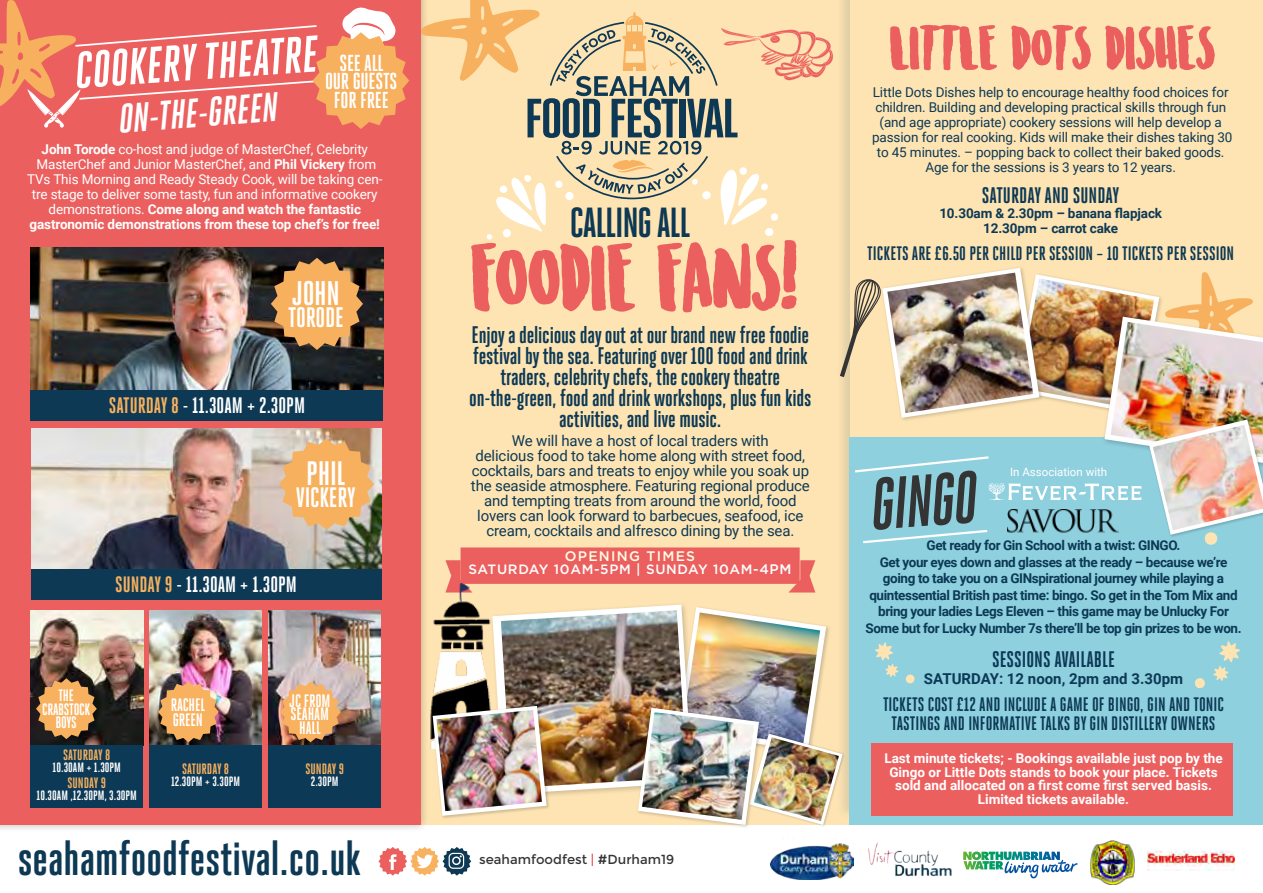
<style>
.page{position:relative;width:1263px;height:893px;background:#fff}
.page>*{position:absolute;margin:0;border:0;box-sizing:border-box;transform-origin:0 0}
.t1{font:87px "Sunrise International Demo";color:#eb605f}
.t2{font:italic 700 73.05px "Heroic Condensed";color:#343434;scale:.94 1}
.t3{font:57px "Sunrise International Demo";color:#eb605f}
.t4{font:700 51.3px "Heroic Condensed";color:#fff}
.t5{font:700 48.9px "Heroic Condensed";color:#0d3955}
.t6{font:700 42px "Heroic Condensed";letter-spacing:-.03em;color:#0d3955}
.t7{font:italic 700 40.95px "Heroic Condensed";color:#fff}
.t8{font:700 34.05px "Heroic Condensed";color:#fff}
.t9{font:700 33.9px "Heroic Condensed";color:#fff}
.t10{font:700 28.2px "Heroic Condensed";letter-spacing:-.01em;color:#fff}
.t11{font:700 28.05px "Heroic Condensed";letter-spacing:-.01em;color:#fff}
.t12{font:700 24px/21px "Heroic Condensed";letter-spacing:-.01em;color:#0d3955;text-align:center}
.t13{font:700 23.1px/18.9px "Heroic Condensed";letter-spacing:-.01em;color:#fff;text-align:center}
.t14{font:700 22.5px "Heroic Condensed";color:#0d3955}
.t15{font:700 22.5px "Heroic Condensed";color:#0c3955}
.t16{font:700 22.35px "Heroic Condensed";color:#fff}
.t17{font:700 22.2px "Heroic Condensed";color:#fff}
.t18{font:700 19.5px/19.5px "Heroic Condensed";color:#0c3955;text-align:center}
.t19{font:700 19.5px "Heroic Condensed";color:#0d3955}
.t20{font:700 18px/13.5px "Heroic Condensed";letter-spacing:-.01em;color:#fff}
.t21{font:700 16.5px/13.5px "Heroic Condensed";letter-spacing:-.02em;color:#fff;text-align:center}
.t22{font:15px/15px "Roboto";letter-spacing:-.01em;color:#0d3955;text-align:center}
.t23{font:700 15px "Heroic Condensed";color:#f7b05e}
.t24{font:700 15px "Roboto";color:#0c3955}
.t25{font:500 13.8px "Gotham";letter-spacing:.09em;color:#fffde4}
.t26{font:13.5px/15px "Roboto";letter-spacing:-.01em;color:#0d3955;text-align:center}
.t27{font:700 13.5px/16.5px "Roboto";letter-spacing:-.03em;color:#0c3955;text-align:center}
.t28{font:13.5px/15px "Roboto";letter-spacing:-.01em;color:#fff;text-align:center}
.t29{font:700 13.5px/13.5px "Roboto";color:#fff;text-align:center}
.t30{font:700 13.5px "Heroic Condensed";color:#fff}
.t31{font:700 13.5px/15px "Roboto";letter-spacing:-.01em;color:#0d3955;text-align:center}
.t32{font:500 13.5px "Gotham";letter-spacing:.05em;color:#fff}
.t33{font:13.2px "Montserrat";color:#343434}
.t34{font:11.55px "Roboto";color:#fff}
.s1{font-weight:700}
.s2{color:#f7b05e}
.s3{font-size:13.8px}
.s4{color:#e84138}
</style>
<div class="page">
<div style="left:0;top:0;width:1263px;height:825px;background:#fee4b3"></div>
<div style="left:0;top:0;width:429px;height:833px;background:#000;opacity:.26"></div>
<div style="left:0;top:0;width:421px;height:825px;background:#eb605f"></div>
<svg style="left:445px;top:547px;width:370px;height:45px"></svg>
<div style="left:478px;top:552px;width:293px;height:25px;background:#eb605f"></div>
<div style="left:835px;top:0;width:428px;height:820px;background:#0d3955;opacity:.13"></div>
<div style="left:850px;top:0;width:413px;height:825px;background:#fee4b3"></div>
<div style="left:849px;top:437px;width:414px;height:388px;background:#8fd0df"></div>
<svg style="left:1213px;top:641px;width:27px;height:40px"></svg>
<svg style="left:1194px;top:678px;width:11px;height:11px"></svg>
<svg style="left:875px;top:642px;width:24px;height:35px"></svg>
<svg style="left:905px;top:674px;width:10px;height:10px"></svg>
<div style="left:748px;top:733px;width:97px;height:95px;background:#000;opacity:.19"></div>
<div style="left:636px;top:706px;width:127px;height:123px;background:#000;opacity:.19"></div>
<img style="left:427px;top:583px;width:68px;height:165px">
<img style="left:433px;top:605px;width:410px;height:220px">
<img style="left:436px;top:710px;width:106px;height:101px">
<svg style="left:421px;top:0;width:412px;height:240px"></svg>
<img style="left:31px;top:610px;width:112px;height:135px">
<img style="left:150px;top:610px;width:112px;height:137px">
<div style="left:149px;top:746px;width:112px;height:62px;background:#0c3955"></div>
<img style="left:269px;top:610px;width:112px;height:136px">
<div style="left:269px;top:746px;width:112px;height:62px;background:#0c3955"></div>
<div style="left:31px;top:745px;width:112px;height:63px;background:#0c3955"></div>
<img style="left:31px;top:247px;width:352px;height:143px">
<div style="left:30px;top:390px;width:353px;height:31px;background:#0d3955"></div>
<svg style="left:271px;top:258px;width:92px;height:92px;background:#b7854c"></svg>
<img style="left:31px;top:428px;width:350px;height:141px">
<div style="left:31px;top:569px;width:350px;height:31px;background:#0d3955"></div>
<svg style="left:279px;top:438px;width:95px;height:92px;background:#e5b074"></svg>
<svg style="left:0;top:0;width:409px;height:129px"></svg>
<svg style="left:36px;top:678px;width:61px;height:61px;background:#b5834a"></svg>
<img style="left:158px;top:681px;width:61px;height:61px">
<svg style="left:280px;top:681px;width:61px;height:61px;background:#dea469"></svg>
<svg style="left:378px;top:847px;width:93px;height:29px"></svg>
<img style="left:771px;top:843px;width:83px;height:36px">
<img style="left:868px;top:842px;width:84px;height:35px">
<svg style="left:963px;top:851px;width:115px;height:27px"></svg>
<img style="left:1090px;top:841px;width:45px;height:43px">
<img style="left:1148px;top:850px;width:86px;height:21px">
<img style="left:840px;top:268px;width:423px;height:278px">
<img style="left:1153px;top:425px;width:110px;height:105px">
<div style="left:872px;top:743px;width:361px;height:72px;background:#eb605f"></div>
<h3 class="t4" style="left:71px;top:42px;width:245px;rotate:-4deg">COOKERY THEATRE</h3>
<h3 class="t7" style="left:115px;top:97px;width:161px;rotate:-5deg">ON-THE-GREEN</h3>
<h3 class="t13" style="left:325px;top:53px;width:74px">SEE ALL<br>OUR GUESTS<br>FOR FREE</h3>
<p class="t28" style="left:27px;top:142px;width:357px"><span class="s1">John Torode</span> co-host and judge of MasterChef, Celebrity MasterChef and Junior MasterChef, and <span class="s1">Phil Vickery</span> from TVs This Morning and Ready Steady Cook, will be taking cen&shy;tre stage to deliver some tasty, fun and informative cookery demonstrations. <span class="s1">Come along and watch the fantastic gastronomic demonstrations from these top chef’s for free!</span></p>
<h3 class="t8" style="left:292px;top:274px;width:50px">JOHN</h3>
<h3 class="t10" style="left:288px;top:302px;width:57px">TORODE</h3>
<h3 class="t16" style="left:109px;top:393px;width:198px"><span class="s2">SATURDAY 8</span> - 11.30AM + 2.30PM</h3>
<h3 class="t9" style="left:306px;top:455px;width:41px">PHIL</h3>
<h3 class="t11" style="left:296px;top:482px;width:61px">VICKERY</h3>
<h3 class="t17" style="left:115px;top:572px;width:183px"><span class="s2">SUNDAY 9</span> - 11.30AM + 1.30PM</h3>
<p class="t21" style="left:42px;top:689px;width:49px">THE<br>CRABSTOCK<br>BOYS</p>
<h3 class="t20" style="left:171px;top:697px;width:36px;line-height:15px">RACHEL<br>GREEN</h3>
<h3 class="t20" style="left:289px;top:694px;width:43px;text-align:center">JC FROM<br>SEAHAM<br>HALL</h3>
<p class="t23" style="left:63px;top:746px;width:49px">SATURDAY 8</p>
<p class="t30" style="left:53px;top:759px;width:70px">10.30AM + 1.30PM</p>
<p class="t23" style="left:67px;top:775px;width:40px">SUNDAY 9</p>
<p class="t30" style="left:37px;top:788px;width:102px">10.30AM ,12.30PM, 3.30PM</p>
<p class="t23" style="left:182px;top:761px;width:49px">SATURDAY 8</p>
<p class="t30" style="left:171px;top:774px;width:71px">12.30PM + 3.30PM</p>
<p class="t23" style="left:305px;top:761px;width:40px">SUNDAY 9</p>
<p class="t30" style="left:311px;top:774px;width:29px">2.30PM</p>
<h3 class="t5" style="left:18px;top:831px;width:345px">seahamfoodfestival.co.uk</h3>
<h3 class="t6" style="left:570px;top:199px;width:122px">CALLING ALL</h3>
<h1 class="t1" style="left:471px;top:239px;width:328px">FOODIE FANS!</h1>
<h3 class="t12" style="left:469px;top:324px;width:344px">Enjoy a delicious day out at our brand new free foodie festival by the sea. Featuring over 100 food and drink traders, celebrity chefs, the cookery theatre on-the-green, food and drink workshops, plus fun kids activities, and live music.</h3>
<p class="t22" style="left:471px;top:433px;width:340px">We will have a host of local traders with<br>delicious food to take home along with street food, cocktails, bars and treats to enjoy while you soak up the seaside atmosphere. Featuring regional produce and tempting treats from around the world, food lovers can look forward to barbecues, seafood, ice cream, cocktails and alfresco dining by the sea.</p>
<p class="t25" style="left:565px;top:547px;width:132px">OPENING TIMES</p>
<p class="t32" style="left:468px;top:561px;width:325px">SATURDAY 10AM-5PM | SUNDAY 10AM-<span class="s3">4PM</span></p>
<p class="t33" style="left:479px;top:851px;width:197px">seahamfoodfest <span class="s4">|</span> #Durham19</p>
<h3 class="t3" style="left:890px;top:23px;width:327px">LITTLE DOTS DISHES</h3>
<p class="t26" style="left:872px;top:84px;width:362px">Little Dots Dishes help to encourage healthy food choices for children. Building and developing practical skills through fun (and age appropriate) cookery sessions will help develop a passion for real cooking. Kids will make their dishes taking 30 to 45 minutes. – popping back to collect their baked goods.<br>Age for the sessions is 3 years to 12 years.</p>
<h3 class="t14" style="left:982px;top:183px;width:139px">SATURDAY AND SUNDAY</h3>
<p class="t31" style="left:939px;top:205px;width:224px">10.30am &amp; 2.30pm – banana flapjack<br>12.30pm – carrot cake</p>
<h3 class="t19" style="left:867px;top:243px;width:368px">TICKETS ARE £6.50 PER CHILD PER SESSION – 10 TICKETS PER SESSION</h3>
<h2 class="t2" style="left:865px;top:464px;width:115px;rotate:-4deg">GINGO</h2>
<p class="t34" style="left:1010px;top:464px;width:99px">In Association with</p>
<p class="t27" style="left:865px;top:537px;width:378px">Get ready for Gin School with a twist: GINGO.<br>Get your eyes down and glasses at the ready – because we’re going to take you on a GINspirational journey while playing a quintessential British past time: bingo. So get in the Tom Mix and bring your ladies Legs Eleven – this game may be Unlucky For Some but for Lucky Number 7s there’ll be top gin prizes to be won.</p>
<h3 class="t15" style="left:992px;top:647px;width:124px">SESSIONS AVAILABLE</h3>
<p class="t24" style="left:924px;top:668px;width:261px">SATURDAY: 12 noon, 2pm and 3.30pm</p>
<h3 class="t18" style="left:883px;top:694px;width:343px">TICKETS COST £12 AND INCLUDE A GAME OF BINGO, GIN AND TONIC<br>TASTINGS AND INFORMATIVE TALKS BY GIN DISTILLERY OWNERS</h3>
<p class="t29" style="left:884px;top:751px;width:340px">Last minute tickets; - Bookings available just pop by the Gingo or Little Dots stands to book your place. Tickets sold and allocated on a first come first served basis.<br>Limited tickets available.</p>
</div>
